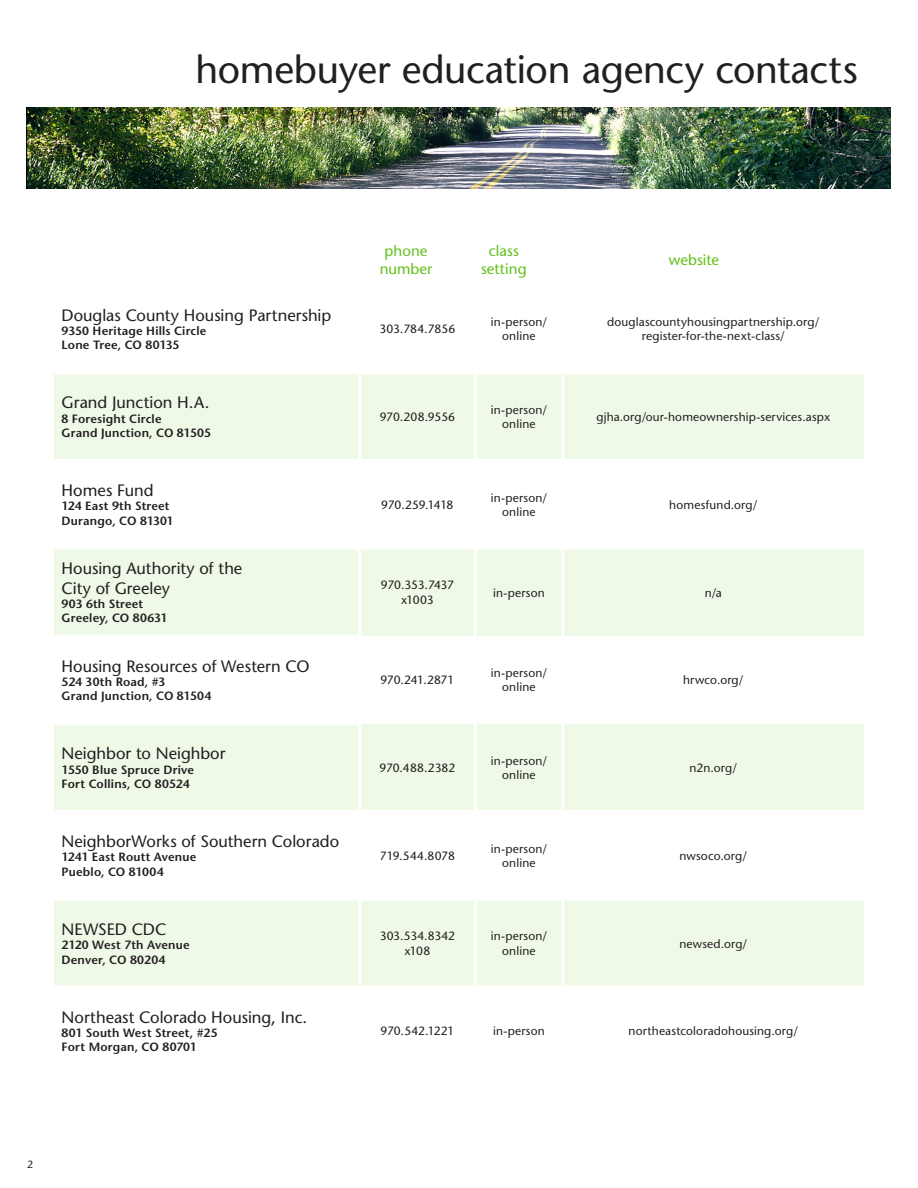
<style>
.page{position:relative;width:918px;height:1188px;background:#fff}
.page>*{position:absolute;margin:0;border:0;box-sizing:border-box;transform-origin:0 0}
.t1{font:500 39px "Stone Sans Std";letter-spacing:-.01em;color:#231f20}
.table_county{font:500 16.5px/19.8px "Stone Sans Std";color:#231f20}
.t2{font:500 15px/18px "Stone Sans Std";color:#61bf1a;text-align:center}
.table_center{font:500 12px/14.4px "Stone Sans Std";letter-spacing:.01em;color:#231f20;text-align:center}
.table_left{font:600 12px/14.4px "Stone Sans Std";letter-spacing:.015em;color:#231f20}
.table_center-2{font:500 12px/14.4px "Stone Sans Std";letter-spacing:-.025em;color:#231f20;text-align:center}
.table_center-3{font:500 12px/14.4px "Stone Sans Std";letter-spacing:-.035em;color:#231f20;text-align:center}
.table_center-4{font:500 12px "Stone Sans Std";letter-spacing:-.01em;color:#231f20}
.table_center-5{font:500 12px "Stone Sans Std";letter-spacing:-.015em;color:#231f20}
.t3{font:500 10.5px "Stone Sans Std";color:#231f20}
</style>
<div class="page">
<img style="left:26px;top:108px;width:864px;height:81px">
<svg style="left:54px;top:374px;width:810px;height:612px;fill:#eff9e8"></svg>
<hr style="left:358px;top:374px;width:3px;height:85px;background:#fff">
<hr style="left:474px;top:374px;width:3px;height:85px;background:#fff">
<hr style="left:561px;top:374px;width:3px;height:85px;background:#fff">
<hr style="left:54px;top:459px;width:306px;height:3px;background:#fff">
<hr style="left:360px;top:459px;width:115px;height:3px;background:#fff">
<hr style="left:358px;top:462px;width:3px;height:85px;background:#fff">
<hr style="left:475px;top:459px;width:88px;height:3px;background:#fff">
<hr style="left:474px;top:462px;width:3px;height:85px;background:#fff">
<hr style="left:563px;top:459px;width:301px;height:3px;background:#fff">
<hr style="left:561px;top:462px;width:3px;height:85px;background:#fff">
<hr style="left:54px;top:547px;width:306px;height:3px;background:#fff">
<hr style="left:360px;top:547px;width:115px;height:3px;background:#fff">
<hr style="left:358px;top:550px;width:3px;height:86px;background:#fff">
<hr style="left:475px;top:547px;width:88px;height:3px;background:#fff">
<hr style="left:474px;top:550px;width:3px;height:86px;background:#fff">
<hr style="left:563px;top:547px;width:301px;height:3px;background:#fff">
<hr style="left:561px;top:550px;width:3px;height:86px;background:#fff">
<hr style="left:358px;top:636px;width:3px;height:86px;background:#fff">
<hr style="left:474px;top:636px;width:3px;height:88px;background:#fff">
<hr style="left:561px;top:636px;width:3px;height:88px;background:#fff">
<hr style="left:54px;top:722px;width:307px;height:3px;background:#fff">
<hr style="left:358px;top:725px;width:3px;height:85px;background:#fff">
<hr style="left:474px;top:724px;width:3px;height:86px;background:#fff">
<hr style="left:561px;top:724px;width:3px;height:86px;background:#fff">
<hr style="left:54px;top:810px;width:306px;height:3px;background:#fff">
<hr style="left:360px;top:810px;width:115px;height:3px;background:#fff">
<hr style="left:358px;top:813px;width:3px;height:85px;background:#fff">
<hr style="left:475px;top:810px;width:88px;height:3px;background:#fff">
<hr style="left:474px;top:813px;width:3px;height:85px;background:#fff">
<hr style="left:563px;top:810px;width:301px;height:3px;background:#fff">
<hr style="left:561px;top:813px;width:3px;height:85px;background:#fff">
<hr style="left:358px;top:901px;width:3px;height:85px;background:#fff">
<hr style="left:474px;top:901px;width:3px;height:85px;background:#fff">
<hr style="left:561px;top:901px;width:3px;height:85px;background:#fff">
<hr style="left:54px;top:634px;width:304px;height:4px;background:#fff">
<hr style="left:54px;top:898px;width:306px;height:3px;background:#fff">
<hr style="left:360px;top:898px;width:115px;height:3px;background:#fff">
<hr style="left:475px;top:898px;width:88px;height:3px;background:#fff">
<hr style="left:563px;top:898px;width:301px;height:3px;background:#fff">
<h1 class="t1" style="left:195px;top:46px;width:664px">homebuyer education agency contacts</h1>
<p class="table_county" style="left:62px;top:305px;width:271px">Douglas County Housing Partnership</p>
<p class="table_left" style="left:62px;top:324px;width:146px">9350 Heritage Hills Circle</p>
<p class="table_left" style="left:62px;top:338px;width:119px">Lone Tree, CO 80135</p>
<p class="table_county" style="left:62px;top:393px;width:149px">Grand Junction H.A.</p>
<p class="table_left" style="left:62px;top:411px;width:102px">8 Foresight Circle</p>
<p class="table_left" style="left:62px;top:426px;width:151px">Grand Junction, CO 81505</p>
<p class="table_county" style="left:62px;top:480px;width:94px">Homes Fund</p>
<p class="table_left" style="left:62px;top:499px;width:109px">124 East 9th Street</p>
<p class="table_left" style="left:62px;top:513px;width:113px">Durango, CO 81301</p>
<p class="table_county" style="left:62px;top:558px;width:182px">Housing Authority of the<br>City of Greeley</p>
<p class="table_left" style="left:62px;top:597px;width:83px">903 6th Street</p>
<p class="table_left" style="left:62px;top:611px;width:107px">Greeley, CO 80631</p>
<p class="table_county" style="left:62px;top:656px;width:249px">Housing Resources of Western CO</p>
<p class="table_left" style="left:62px;top:675px;width:105px">524 30th Road, #3</p>
<p class="table_left" style="left:62px;top:689px;width:151px">Grand Junction, CO 81504</p>
<p class="table_county" style="left:62px;top:744px;width:165px">Neighbor to Neighbor</p>
<p class="table_left" style="left:62px;top:762px;width:134px">1550 Blue Spruce Drive</p>
<p class="table_left" style="left:62px;top:777px;width:130px">Fort Collins, CO 80524</p>
<p class="t2" style="left:380px;top:241px;width:54px">phone number</p>
<p class="t2" style="left:481px;top:241px;width:47px">class setting</p>
<p class="t2" style="left:669px;top:250px;width:52px">website</p>
<p class="table_center" style="left:380px;top:322px;width:77px">303.784.7856</p>
<p class="table_center" style="left:491px;top:315px;width:58px">in-person/ online</p>
<p class="table_center" style="left:607px;top:315px;width:214px">douglascountyhousingpartnership.org/ register-for-the-next-class/</p>
<p class="table_center-4" style="left:380px;top:410px;width:77px">970.208.9556</p>
<p class="table_center" style="left:491px;top:402px;width:58px">in-person/ online</p>
<p class="table_center" style="left:596px;top:410px;width:235px">gjha.org/our-homeownership-services.aspx</p>
<p class="table_center-2" style="left:381px;top:497px;width:74px">970.259.1418</p>
<p class="table_center" style="left:491px;top:490px;width:58px">in-person/ online</p>
<p class="table_center" style="left:669px;top:497px;width:90px">homesfund.org/</p>
<p class="table_center-3" style="left:381px;top:578px;width:74px">970.353.7437 x1003</p>
<p class="table_center" style="left:493px;top:585px;width:53px">in-person</p>
<p class="table_center" style="left:705px;top:585px;width:19px">n/a</p>
<p class="table_center-2" style="left:380px;top:673px;width:76px">970.241.2871</p>
<p class="table_center" style="left:491px;top:666px;width:58px">in-person/ online</p>
<p class="table_center" style="left:683px;top:673px;width:62px">hrwco.org/</p>
<p class="table_center" style="left:379px;top:761px;width:77px">970.488.2382</p>
<p class="table_center" style="left:491px;top:753px;width:58px">in-person/ online</p>
<p class="table_center" style="left:690px;top:761px;width:49px">n2n.org/</p>
<p class="table_county" style="left:62px;top:831px;width:279px">NeighborWorks of Southern Colorado</p>
<p class="table_left" style="left:62px;top:850px;width:136px">1241 East Routt Avenue<br>Pueblo, CO 81004</p>
<p class="table_center" style="left:380px;top:848px;width:77px">719.544.8078</p>
<p class="table_center" style="left:491px;top:841px;width:58px">in-person/ online</p>
<p class="table_center" style="left:680px;top:848px;width:69px">nwsoco.org/</p>
<p class="table_county" style="left:62px;top:919px;width:106px">NEWSED CDC</p>
<p class="table_left" style="left:62px;top:938px;width:130px">2120 West 7th Avenue</p>
<p class="table_left" style="left:62px;top:952px;width:105px">Denver, CO 80204</p>
<p class="table_county" style="left:62px;top:1007px;width:247px">Northeast Colorado Housing, Inc.</p>
<p class="table_left" style="left:62px;top:1026px;width:158px">801 South West Street, #25</p>
<p class="table_left" style="left:62px;top:1040px;width:137px">Fort Morgan, CO 80701</p>
<p class="table_center-2" style="left:380px;top:929px;width:77px">303.534.8342 x108</p>
<p class="table_center" style="left:491px;top:929px;width:58px">in-person/ online</p>
<p class="table_center" style="left:679px;top:936px;width:69px">newsed.org/</p>
<p class="table_center-5" style="left:380px;top:1024px;width:75px">970.542.1221</p>
<p class="table_center" style="left:493px;top:1024px;width:53px">in-person</p>
<p class="table_center" style="left:629px;top:1024px;width:171px">northeastcoloradohousing.org/</p>
<p class="t3" style="left:27px;top:1158px;width:8px">2</p>
</div>
